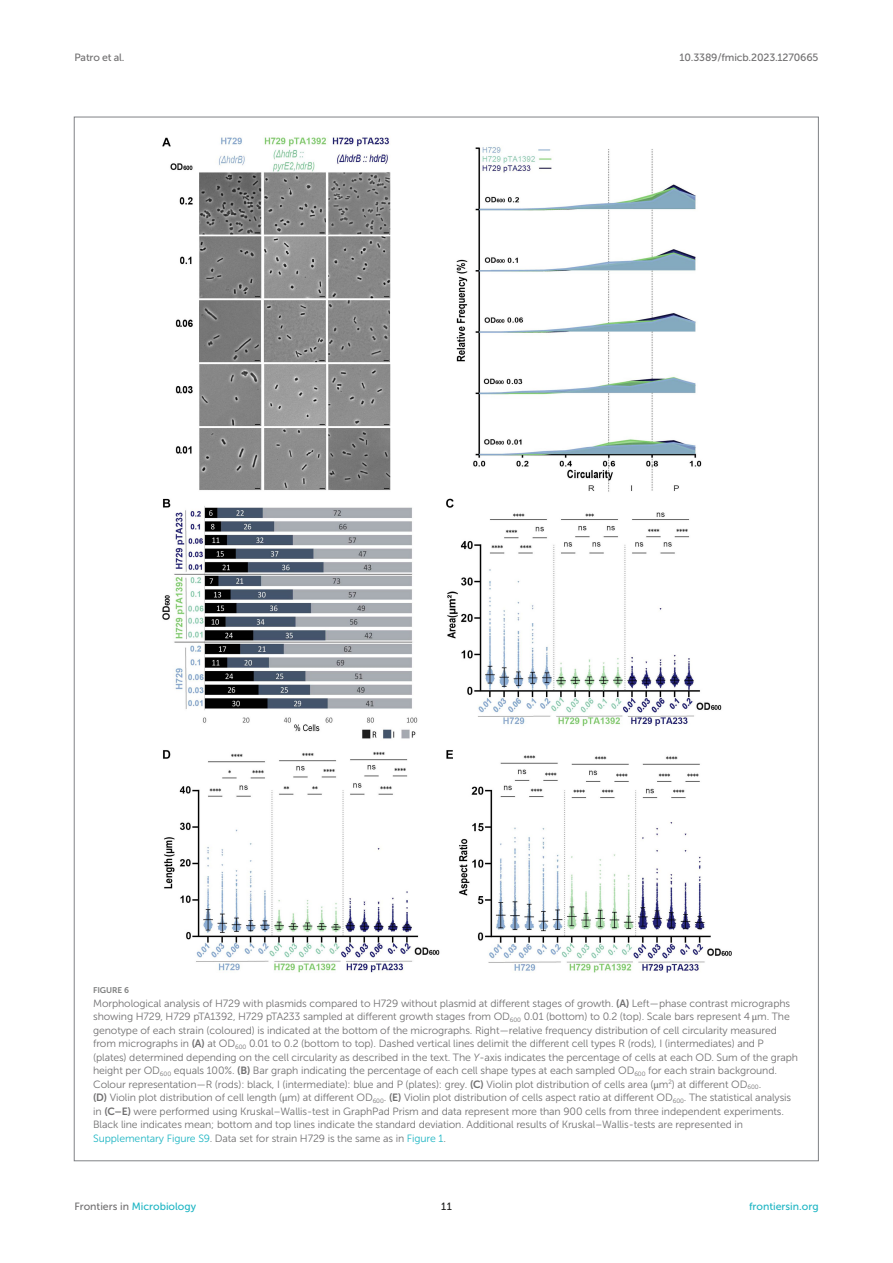
<style>
.page{position:relative;width:893px;height:1263px;background:#fff}
.page>*{position:absolute;margin:0;border:0;box-sizing:border-box;transform-origin:0 0}
.FIG_LEG{font:10.5px/13.5px "Museo Sans 300";letter-spacing:-.01em;color:#706f70}
.t1{font:10.5px "Museo Sans 500";color:#1db5c3}
.t2{font:10.5px "Museo Sans 500";letter-spacing:-.015em;color:#706f70}
.t3{font:10.5px "Museo Sans 500";color:#1b1c1b}
.FIG_HD{font:8.25px "Museo Sans 700";letter-spacing:-.01em;color:#7e7f7f}
.s1{font-family:"Museo Sans 700"}
.s2{font-family:"STIX General"}
.s3{font-style:italic}
.s4{color:#1db5c3}
.s5{color:#706f70}
</style>
<div class="page">
<img style="left:162px;top:137px;width:570px;height:836px">
<p class="t2" style="left:74px;top:51px;width:52px">Patro et al.</p>
<p class="t2" style="left:680px;top:51px;width:140px">10.3389/fmicb.2023.1270665</p>
<p class="FIG_HD" style="left:93px;top:986px;width:37px">FIGURE 6</p>
<p class="FIG_LEG" style="left:93px;top:996px;width:706px">Morphological analysis of H729 with plasmids compared to H729 without plasmid at different stages of growth. <span class="s1">(A)</span> Left—phase contrast micrographs showing H729, H729 pTA1392, H729 pTA233 sampled at different growth stages from OD<sub>600</sub> 0.01 (bottom) to 0.2 (top). Scale bars represent 4 <span class="s2">μ</span>m. The genotype of each strain (coloured) is indicated at the bottom of the micrographs. Right—relative frequency distribution of cell circularity measured from micrographs in <span class="s1">(A)</span> at OD<sub>600</sub> 0.01 to 0.2 (bottom to top). Dashed vertical lines delimit the different cell types R (rods), I (intermediates) and P (plates) determined depending on the cell circularity as described in the text. The <span class="s3">Y</span>-axis indicates the percentage of cells at each OD. Sum of the graph height per OD<sub>600</sub> equals 100%. <span class="s1">(B)</span> Bar graph indicating the percentage of each cell shape types at each sampled OD<sub>600</sub> for each strain background.<br>Colour representation—R (rods): black, I (intermediate): blue and P (plates): grey. <span class="s1">(C)</span> Violin plot distribution of cells area (<span class="s2">μ</span>m<sup>2</sup>) at different OD<sub>600</sub>.<br><span class="s1">(D)</span> Violin plot distribution of cell length (<span class="s2">μ</span>m) at different OD<sub>600</sub>. <span class="s1">(E)</span> Violin plot distribution of cells aspect ratio at different OD<sub>600</sub>. The statistical analysis in <span class="s1">(C–E)</span> were performed using Kruskal–Wallis-test in GraphPad Prism and data represent more than 900 cells from three independent experiments.<br>Black line indicates mean; bottom and top lines indicate the standard deviation. Additional results of Kruskal–Wallis-tests are represented in <span class="s4">Supplementary Figure S9</span>. Data set for strain H729 is the same as in <span class="s4">Figure 1</span>.</p>
<p class="t1" style="left:74px;top:1200px;width:123px"><span class="s5">Frontiers in</span> Microbiology</p>
<p class="t3" style="left:441px;top:1200px;width:12px">11</p>
<p class="t1" style="left:749px;top:1200px;width:71px">frontiersin.org</p>
</div>
